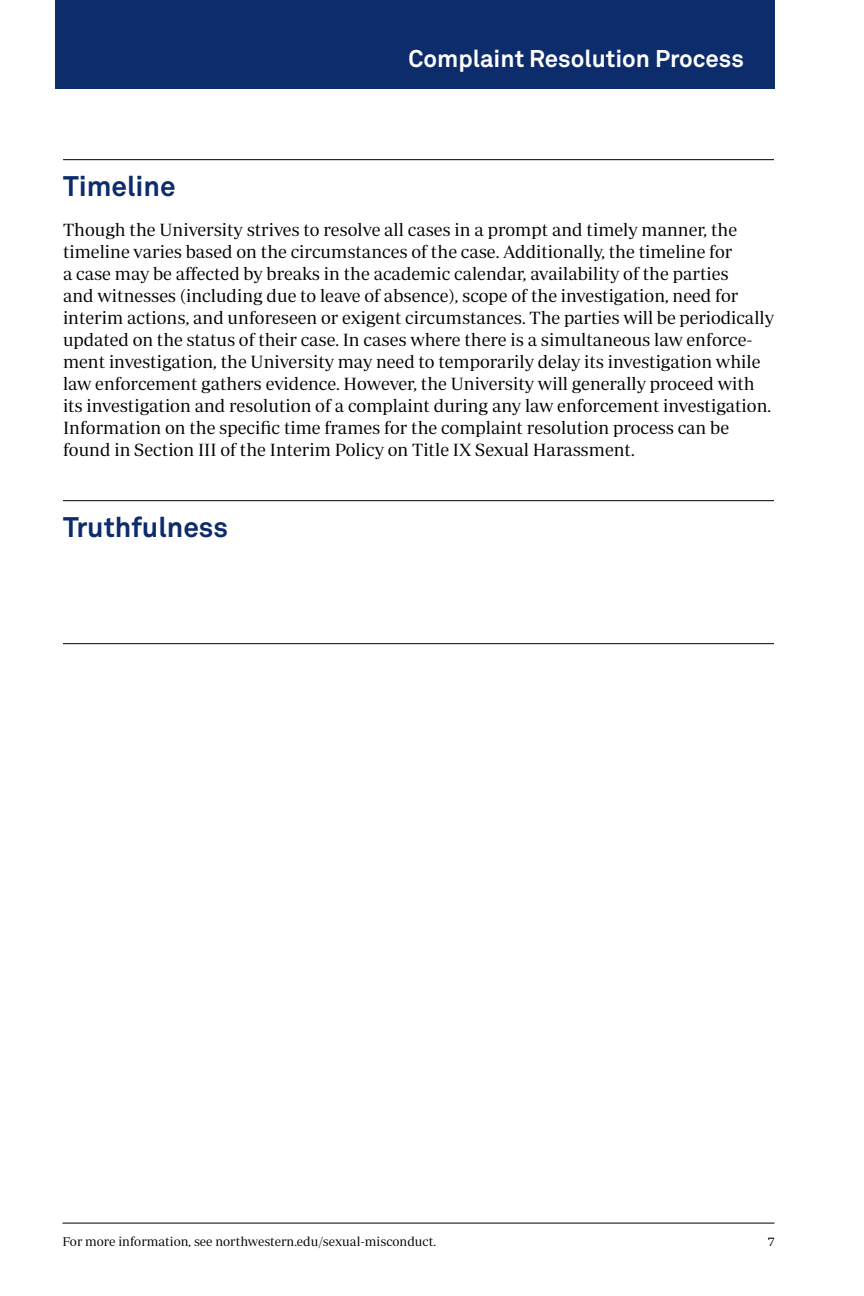
<style>
.page{position:relative;width:864px;height:1296px;background:#fff}
.page>*{position:absolute;margin:0;border:0;box-sizing:border-box;transform-origin:0 0}
.t1{font:700 28px "Akkurat Pro";color:#0d2c6c}
.t2{font:700 24px "Akkurat Pro";color:#fff}
.t3{font:18px/22px "Periodico Display Lg";color:#000}
.t4{font:13px "Periodico Display Lg";color:#000}
</style>
<div class="page">
<hr style="left:62px;top:1223px;width:713px;height:1px;background:#000">
<div style="left:55px;top:0;width:720px;height:88px;background:#0d2c6c"></div>
<hr style="left:63px;top:159px;width:711px;height:1px;background:#000">
<hr style="left:63px;top:500px;width:711px;height:1px;background:#000">
<hr style="left:63px;top:643px;width:711px;height:1px;background:#000">
<h2 class="t2" style="left:408px;top:44px;width:337px">Complaint Resolution Process</h2>
<h1 class="t1" style="left:63px;top:169px;width:114px">Timeline</h1>
<p class="t3" style="left:63px;top:218px;width:712px">Though the University strives to resolve all cases in a prompt and timely manner, the timeline varies based on the circumstances of the case. Additionally, the timeline for<br>a case may be affected by breaks in the academic calendar, availability of the parties<br>and witnesses (including due to leave of absence), scope of the investigation, need for interim actions, and unforeseen or exigent circumstances. The parties will be periodically updated on the status of their case. In cases where there is a simultaneous law enforce&shy;ment investigation, the University may need to temporarily delay its investigation while law enforcement gathers evidence. However, the University will generally proceed with its investigation and resolution of a complaint during any law enforcement investigation.<br>Information on the specific time frames for the complaint resolution process can be found in Section III of the Interim Policy on Title IX Sexual Harassment.</p>
<h1 class="t1" style="left:63px;top:510px;width:167px">Truthfulness</h1>
<p class="t4" style="left:62px;top:1235px;width:375px">For more information, see northwestern.edu/sexual-misconduct.</p>
<p class="t4" style="left:768px;top:1235px;width:8px">7</p>
</div>
